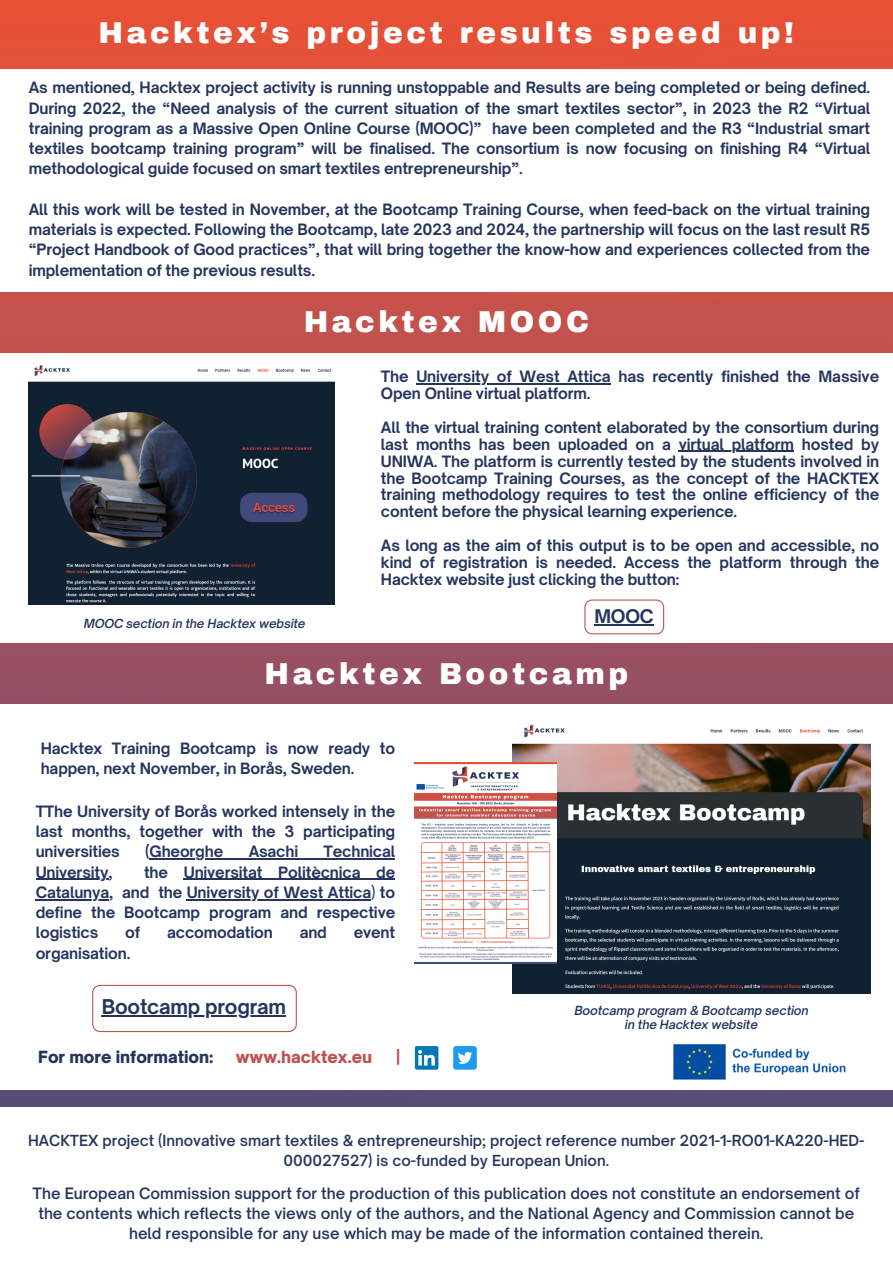
<style>
.page{position:relative;width:893px;height:1264px;background:#fff}
.page>*{position:absolute;margin:0;border:0;box-sizing:border-box;transform-origin:0 0}
.t1{font:900 29.55px "Archivo";letter-spacing:.12em;color:#fff}
.t2{font:700 19.5px "Open Sauce One";letter-spacing:-.01em;color:#25355d}
.t3{font:700 18px "Open Sauce One";color:#25355d}
.t4{font:900 16.05px "Open Sauce One";color:#25355d}
.t5{font:900 16.05px "Open Sauce One";color:#bf524e}
.t6{font:700 15px/20.2px "Open Sauce One";letter-spacing:-.01em;color:#25355d;text-align:justify}
.t7{font:600 15px/20.2px "Open Sauce One";color:#25355d;text-align:center}
.t8{font:600 14.55px/20.2px "Open Sauce One";color:#25355d;text-align:center}
.t9{font:italic 600 12px/14px "Open Sauce One";letter-spacing:-.01em;color:#25355d;text-align:center}
.s1{font-weight:400}
</style>
<div class="page">
<img style="left:0;top:0;width:892px;height:1106px">
<div style="left:0;top:704px;width:892px;height:385px;background:#fff"></div>
<img style="left:673px;top:1043px;width:173px;height:37px">
<div style="left:0;top:68px;width:892px;height:223px;background:#fff"></div>
<div style="left:0;top:353px;width:892px;height:289px;background:#fff"></div>
<img style="left:513px;top:724px;width:357px;height:269px">
<img style="left:415px;top:762px;width:141px;height:201px">
<img style="left:29px;top:365px;width:305px;height:239px">
<hr style="left:416px;top:383px;width:194px;height:1px;background:#25355d">
<hr style="left:678px;top:451px;width:115px;height:1px;background:#25355d">
<svg style="left:415px;top:1046px;width:23px;height:23px"></svg>
<div style="left:453px;top:1046px;width:24px;height:23px;background:#1d9bf0;border-radius:3px"></div>
<svg style="left:458px;top:1051px;width:14px;height:12px"></svg>
<hr style="left:149px;top:858px;width:246px;height:1px;background:#25355d">
<hr style="left:36px;top:878px;width:72px;height:1px;background:#25355d">
<hr style="left:184px;top:878px;width:211px;height:1px;background:#25355d">
<hr style="left:36px;top:899px;width:73px;height:1px;background:#25355d">
<hr style="left:187px;top:899px;width:184px;height:1px;background:#25355d">
<svg style="left:584px;top:599px;width:80px;height:36px"></svg>
<hr style="left:594px;top:624px;width:59px;height:1px;background:#25355d">
<svg style="left:92px;top:984px;width:205px;height:48px"></svg>
<hr style="left:102px;top:1015px;width:184px;height:1px;background:#25355d">
<p class="t1" style="left:99px;top:17px;width:697px">Hacktex’s project results speed up!</p>
<p class="t6" style="left:29px;top:78px;width:842px">As mentioned, Hacktex project activity is running unstoppable and Results are being completed or being defined.<br>During 2022, the “Need analysis of the current situation of the smart textiles sector”, in 2023 the R2 “Virtual training program as a Massive Open Online Course (MOOC)” have been completed and the R3 “Industrial smart textiles bootcamp training program” will be finalised. The consortium is now focusing on finishing R4 “Virtual methodological guide focused on smart textiles entrepreneurship”.</p>
<p class="t6" style="left:29px;top:199px;width:842px">All this work will be tested in November, at the Bootcamp Training Course, when feed-back on the virtual training materials is expected. Following the Bootcamp, late 2023 and 2024, the partnership will focus on the last result R5 “Project Handbook of Good practices”, that will bring together the know-how and experiences collected from the implementation of the previous results.</p>
<p class="t1" style="left:303px;top:306px;width:287px">Hacktex MOOC</p>
<p class="t9" style="left:84px;top:616px;width:223px">MOOC section in the Hacktex website</p>
<p class="t6" style="left:381px;top:368px;width:500px;line-height:16.8px">The University of West Attica has recently finished the Massive<br>Open Online virtual platform.</p>
<p class="t6" style="left:381px;top:419px;width:500px;line-height:16.8px">All the virtual training content elaborated by the consortium during last months has been uploaded on a virtual platform hosted by UNIWA. The platform is currently tested by the students involved in the Bootcamp Training Courses, as the concept of the HACKTEX training methodology requires to test the online efficiency of the content before the physical learning experience.</p>
<p class="t6" style="left:381px;top:537px;width:500px;line-height:16.8px">As long as the aim of this output is to be open and accessible, no kind of registration is needed. Access the platform through the Hacktex website just clicking the button:</p>
<p class="t3" style="left:594px;top:605px;width:61px">MOOC</p>
<p class="t1" style="left:264px;top:657px;width:365px">Hacktex Bootcamp</p>
<p class="t6" style="left:41px;top:737px;width:356px">Hacktex Training Bootcamp is now ready to happen, next November, in Borås, Sweden.</p>
<p class="t6" style="left:36px;top:801px;width:361px">TThe University of Borås worked intensely in the last months, together with the 3 participating universities</p>
<p class="t6" style="left:145px;top:841px;width:80px">(Gheorghe</p>
<p class="t6" style="left:249px;top:841px;width:51px">Asachi</p>
<p class="t6" style="left:323px;top:841px;width:73px">Technical</p>
<p class="t6" style="left:36px;top:861px;width:361px;text-indent:108px">the Universitat Politècnica de Catalunya, and the University of West Attica<span class="s1">)</span> to define the Bootcamp program and respective logistics</p>
<p class="t6" style="left:36px;top:861px;width:78px">University,</p>
<p class="t6" style="left:125px;top:922px;width:17px">of</p>
<p class="t6" style="left:167px;top:922px;width:107px">accomodation</p>
<p class="t6" style="left:300px;top:922px;width:29px">and</p>
<p class="t6" style="left:354px;top:922px;width:43px">event</p>
<p class="t6" style="left:36px;top:942px;width:96px">organisation.</p>
<p class="t2" style="left:102px;top:994px;width:186px">Bootcamp program</p>
<p class="t4" style="left:38px;top:1046px;width:177px">For more information:</p>
<p class="t5" style="left:236px;top:1046px;width:138px">www.hacktex.eu</p>
<p class="t5" style="left:395px;top:1046px;width:7px">|</p>
<p class="t9" style="left:574px;top:1003px;width:236px">Bootcamp program &amp; Bootcamp section in the Hacktex website</p>
<p class="t8" style="left:28px;top:1130px;width:837px">HACKTEX project (Innovative smart textiles &amp; entrepreneurship; project reference number 2021-1-RO01-KA220-HED-<br>000027527) is co-funded by European Union.</p>
<p class="t7" style="left:33px;top:1183px;width:828px">The European Commission support for the production of this publication does not constitute an endorsement of the contents which reflects the views only of the authors, and the National Agency and Commission cannot be held responsible for any use which may be made of the information contained therein.</p>
</div>
